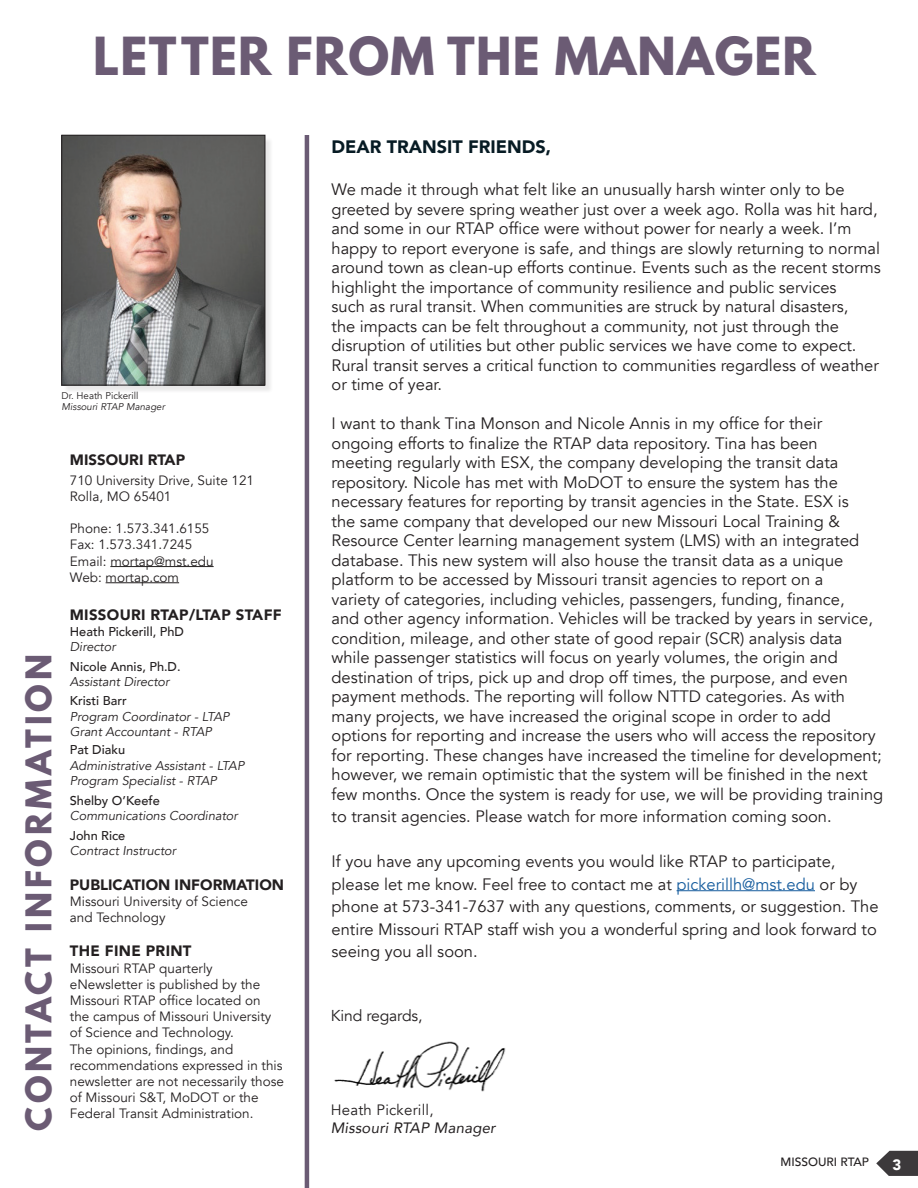
<style>
.page{position:relative;width:918px;height:1188px;background:#fff}
.page>*{position:absolute;margin:0;border:0;box-sizing:border-box;transform-origin:0 0}
.t1{font:700 46.5px "League Spartan";letter-spacing:.025em;color:#6b5b74}
.t2{font:700 31.5px "League Spartan";letter-spacing:.125em;color:#6b5b74}
.t3{font:900 18px "Avenir";color:#071b24}
.t4{font:16.5px/19.5px "Avenir";color:#231f20}
.t5{font:15.75px "Avenir";letter-spacing:-.01em;color:#231f20}
.t6{font:900 15px "Avenir";color:#231f20}
.t7{font:900 15px "Avenir";letter-spacing:.02em;color:#231f20}
.t8{font:italic 15px "Avenir";letter-spacing:.015em;color:#231f20}
.t9{font:15px "Avenir";letter-spacing:.015em;color:#231f20}
.t10{font:900 15px "Avenir";color:#fff}
.t11{font:13.5px/16.2px "Avenir";color:#231f20}
.t12{font:italic 12.75px/15.3px "Avenir";color:#231f20}
.t13{font:500 12.75px/15.3px "Avenir";color:#231f20}
.t14{font:500 12px "Avenir";color:#231f20}
.t15{font:italic 9.75px "Avenir";color:#231f20}
.t16{font:9.75px "Avenir";color:#231f20}
.s1{font-weight:400;font-style:italic}
.s2{color:#175d9e}
</style>
<div class="page">
<svg style="left:876px;top:1151px;width:42px;height:25px"></svg>
<div style="left:64px;top:137px;width:210px;height:257px;background:#231f20;opacity:.1"></div>
<img style="left:64px;top:137px;width:199px;height:246px">
<div style="left:62px;top:135px;width:203px;height:250px;border:1px solid #231f20"></div>
<hr style="left:110px;top:566px;width:104px;height:1px;background:#231f20">
<hr style="left:106px;top:582px;width:73px;height:1px;background:#231f20">
<hr style="left:305px;top:135px;width:4px;height:1053px;background:#6b5b74">
<img style="left:334px;top:1041px;width:172px;height:51px">
<hr style="left:677px;top:890px;width:138px;height:1px;background:#175d9e">
<p class="t1" style="left:93px;top:20px;width:724px">LETTER FROM THE MANAGER</p>
<p class="t16" style="left:62px;top:389px;width:78px">Dr. Heath Pickerill</p>
<p class="t15" style="left:62px;top:401px;width:105px">Missouri RTAP Manager</p>
<p class="t2" style="left:14px;top:1131px;width:478px;rotate:-90deg">CONTACT INFORMATION</p>
<p class="t6" style="left:70px;top:447px;width:117px">MISSOURI RTAP</p>
<p class="t11" style="left:70px;top:472px;width:186px">710 University Drive, Suite 121</p>
<p class="t11" style="left:70px;top:488px;width:103px">Rolla, MO 65401</p>
<p class="t11" style="left:70px;top:521px;width:141px">Phone: 1.573.341.6155</p>
<p class="t11" style="left:70px;top:537px;width:124px">Fax: 1.573.341.7245</p>
<p class="t11" style="left:70px;top:553px;width:145px">Email: mortap@mst.edu</p>
<p class="t11" style="left:70px;top:569px;width:111px">Web: mortap.com</p>
<p class="t7" style="left:70px;top:602px;width:213px">MISSOURI RTAP/LTAP STAFF</p>
<p class="t13" style="left:70px;top:623px;width:116px">Heath Pickerill, PhD</p>
<p class="t12" style="left:70px;top:639px;width:47px">Director</p>
<p class="t13" style="left:70px;top:658px;width:112px">Nicole Annis, Ph.D.<br><span class="s1">Assistant Director</span></p>
<p class="t13" style="left:70px;top:693px;width:59px">Kristi Barr</p>
<p class="t12" style="left:70px;top:709px;width:161px">Program Coordinator - LTAP<br>Grant Accountant - RTAP</p>
<p class="t13" style="left:70px;top:741px;width:57px">Pat Diaku</p>
<p class="t12" style="left:70px;top:758px;width:176px">Administrative Assistant - LTAP</p>
<p class="t12" style="left:70px;top:773px;width:148px">Program Specialist - RTAP</p>
<p class="t13" style="left:70px;top:792px;width:91px">Shelby O’Keefe</p>
<p class="t12" style="left:70px;top:808px;width:169px">Communications Coordinator</p>
<p class="t13" style="left:70px;top:827px;width:57px">John Rice</p>
<p class="t12" style="left:70px;top:843px;width:108px">Contract Instructor</p>
<p class="t6" style="left:70px;top:872px;width:216px">PUBLICATION INFORMATION</p>
<p class="t11" style="left:70px;top:894px;width:180px">Missouri University of Science</p>
<p class="t11" style="left:70px;top:910px;width:97px">and Technology</p>
<p class="t7" style="left:70px;top:938px;width:123px">THE FINE PRINT</p>
<p class="t11" style="left:70px;top:960px;width:216px">Missouri RTAP quarterly eNewsletter is published by the<br>Missouri RTAP office located on<br>the campus of Missouri University of Science and Technology.<br>The opinions, findings, and recommendations expressed in this newsletter are not necessarily those of Missouri S&amp;T, MoDOT or the<br>Federal Transit Administration.</p>
<p class="t3" style="left:332px;top:131px;width:221px">DEAR TRANSIT FRIENDS,</p>
<p class="t4" style="left:332px;top:180px;width:551px">We made it through what felt like an unusually harsh winter only to be greeted by severe spring weather just over a week ago. Rolla was hit hard, and some in our RTAP office were without power for nearly a week. I’m happy to report everyone is safe, and things are slowly returning to normal around town as clean-up efforts continue. Events such as the recent storms highlight the importance of community resilience and public services<br>such as rural transit. When communities are struck by natural disasters,<br>the impacts can be felt throughout a community, not just through the disruption of utilities but other public services we have come to expect.<br>Rural transit serves a critical function to communities regardless of weather or time of year.</p>
<p class="t4" style="left:332px;top:414px;width:553px">I want to thank Tina Monson and Nicole Annis in my office for their ongoing efforts to finalize the RTAP data repository. Tina has been<br>meeting regularly with ESX, the company developing the transit data repository. Nicole has met with MoDOT to ensure the system has the necessary features for reporting by transit agencies in the State. ESX is<br>the same company that developed our new Missouri Local Training &amp; Resource Center learning management system (LMS) with an integrated database. This new system will also house the transit data as a unique platform to be accessed by Missouri transit agencies to report on a<br>variety of categories, including vehicles, passengers, funding, finance,<br>and other agency information. Vehicles will be tracked by years in service, condition, mileage, and other state of good repair (SCR) analysis data while passenger statistics will focus on yearly volumes, the origin and destination of trips, pick up and drop off times, the purpose, and even payment methods. The reporting will follow NTTD categories. As with many projects, we have increased the original scope in order to add options for reporting and increase the users who will access the repository for reporting. These changes have increased the timeline for development; however, we remain optimistic that the system will be finished in the next few months. Once the system is ready for use, we will be providing training</p>
<p class="t4" style="left:332px;top:807px;width:502px">to transit agencies. Please watch for more information coming soon.</p>
<p class="t4" style="left:332px;top:850px;width:549px;line-height:22.5px">If you have any upcoming events you would like RTAP to participate, please let me know. Feel free to contact me at <span class="s2">pickerillh@mst.edu</span> or by phone at 573-341-7637 with any questions, comments, or suggestion. The entire Missouri RTAP staff wish you a wonderful spring and look forward to seeing you all soon.</p>
<p class="t5" style="left:331px;top:1006px;width:93px">Kind regards,</p>
<p class="t9" style="left:331px;top:1101px;width:104px">Heath Pickerill,</p>
<p class="t8" style="left:331px;top:1119px;width:166px">Missouri RTAP Manager</p>
<p class="t14" style="left:781px;top:1151px;width:90px">MISSOURI RTAP</p>
<p class="t10" style="left:892px;top:1151px;width:10px">3</p>
</div>
